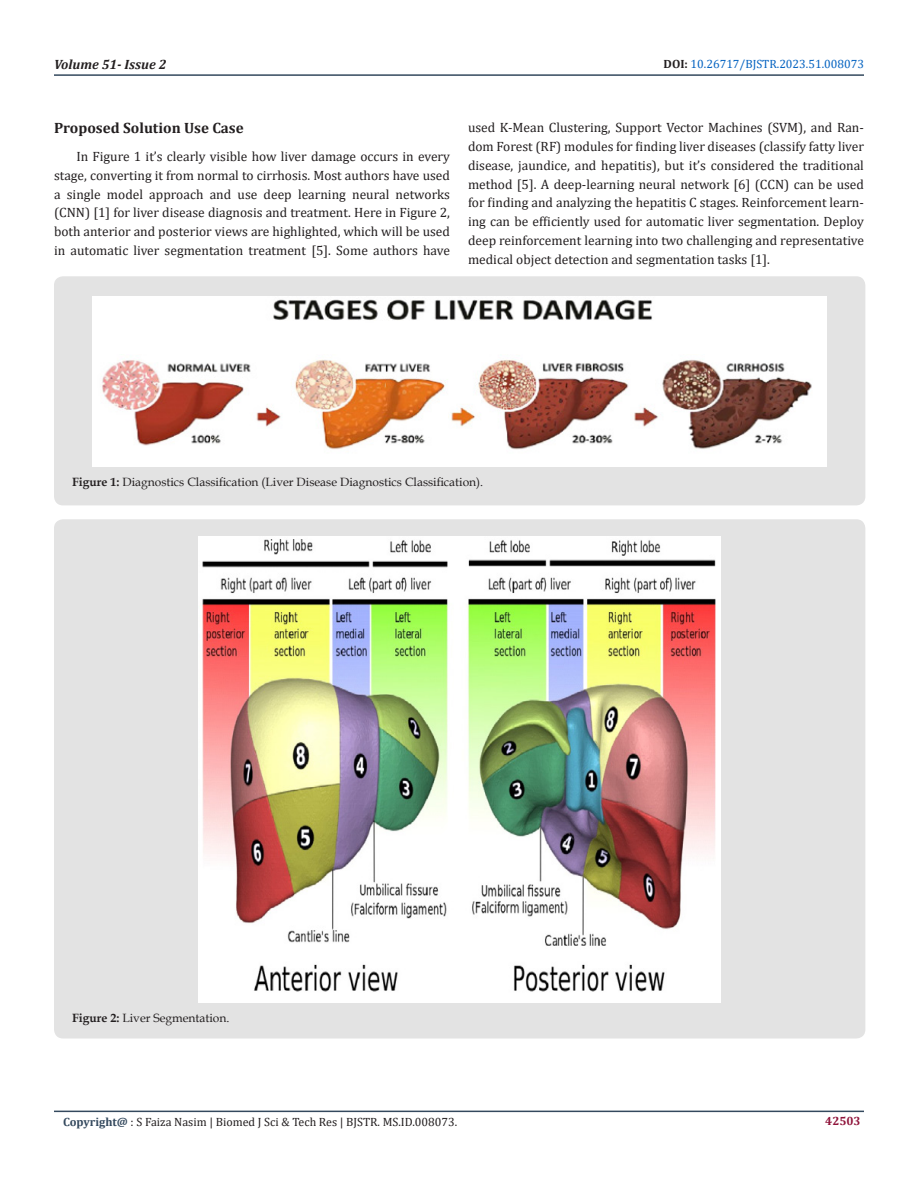
<style>
.page{position:relative;width:918px;height:1188px;background:#fff}
.page>*{position:absolute;margin:0;border:0;box-sizing:border-box;transform-origin:0 0}
.t1{font:700 15px "Cambria";color:#231f20}
.t2{font:13.5px/18.8px "Cambria";color:#231f20;text-align:justify}
.t3{font:italic 700 13.5px "Cambria";color:#231f20}
.t4{font:12px "Book Antiqua";color:#231f20}
.t5{font:12px "Cambria";color:#231f20}
.t6{font:12px "Cambria";color:#0563c1}
.t7{font:700 12px "Cambria";color:#8f133a}
.s1{font-weight:700;color:#231f20}
.s2{font-weight:700}
.s3{font-weight:700;color:#34495e}
</style>
<div class="page">
<hr style="left:54px;top:1111px;width:810px;height:1px;background:#34495e">
<hr style="left:54px;top:74px;width:810px;height:2px;background:#34495e">
<div style="left:54px;top:276px;width:811px;height:229px;background:#e3e3e3;border-radius:9px"></div>
<img style="left:93px;top:296px;width:734px;height:171px">
<div style="left:54px;top:519px;width:811px;height:520px;background:#e3e3e3;border-radius:9px"></div>
<img style="left:199px;top:536px;width:521px;height:467px">
<p class="t3" style="left:54px;top:55px;width:114px">Volume 51- Issue 2</p>
<p class="t6" style="left:664px;top:57px;width:202px"><span class="s1">DOI:</span> 10.26717/BJSTR.2023.51.008073</p>
<p class="t1" style="left:54px;top:118px;width:191px">Proposed Solution Use Case</p>
<p class="t2" style="left:54px;top:147px;width:398px;text-indent:22px">In Figure 1 it’s clearly visible how liver damage occurs in every stage, converting it from normal to cirrhosis. Most authors have used a single model approach and use deep learning neural networks (CNN) [1] for liver disease diagnosis and treatment. Here in Figure 2, both anterior and posterior views are highlighted, which will be used in automatic liver segmentation treatment [5]. Some authors have</p>
<p class="t2" style="left:468px;top:118px;width:398px">used K-Mean Clustering, Support Vector Machines (SVM), and Ran&shy;dom Forest (RF) modules for finding liver diseases (classify fatty liver disease, jaundice, and hepatitis), but it’s considered the traditional method [5]. A deep-learning neural network [6] (CCN) can be used for finding and analyzing the hepatitis C stages. Reinforcement learn&shy;ing can be efficiently used for automatic liver segmentation. Deploy deep reinforcement learning into two challenging and representative medical object detection and segmentation tasks [1].</p>
<p class="t4" style="left:72px;top:473px;width:413px"><span class="s2">Figure 1:</span> Diagnostics Classification (Liver Disease Diagnostics Classification).</p>
<p class="t4" style="left:72px;top:1009px;width:159px"><span class="s2">Figure 2:</span> Liver Segmentation.</p>
<p class="t5" style="left:63px;top:1115px;width:396px"><span class="s3">Copyright@</span> : S Faiza Nasim | Biomed J Sci &amp; Tech Res | BJSTR. MS.ID.008073.</p>
<p class="t7" style="left:825px;top:1113px;width:37px">42503</p>
</div>
